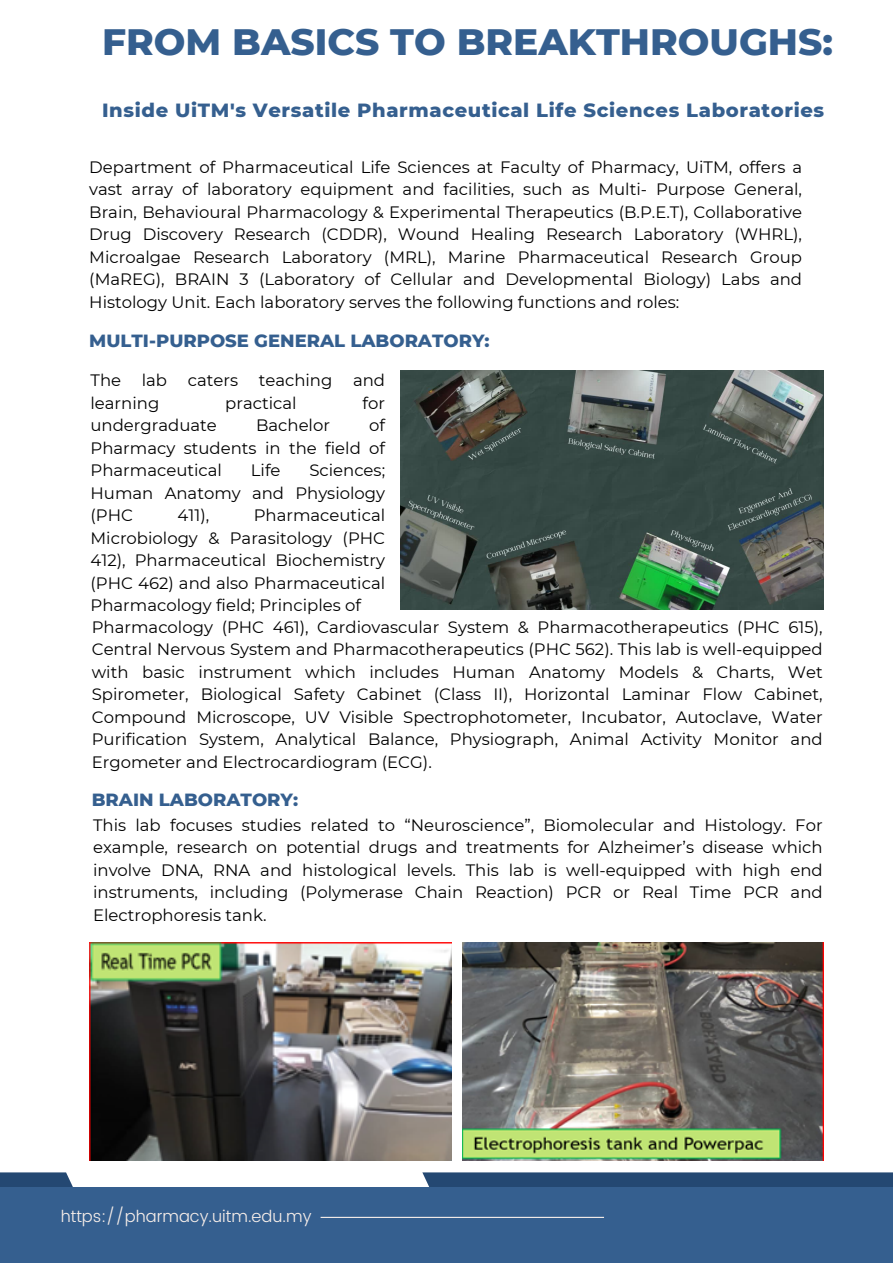
<style>
.page{position:relative;width:893px;height:1264px;background:#fff}
.page>*{position:absolute;margin:0;border:0;box-sizing:border-box;transform-origin:0 0}
.t1{font:800 37.5px "Montserrat";color:#355f8f}
.t2{font:800 19.5px "Montserrat";letter-spacing:.03em;color:#355f8f}
.t3{font:800 18px "Montserrat";color:#355f8f}
.t4{font:16.5px/22.5px "Montserrat";color:#000;text-align:justify}
.t5{font:300 16.5px "Poppins";color:#f8efea}
</style>
<div class="page">
<img style="left:89px;top:942px;width:362px;height:218px">
<img style="left:462px;top:942px;width:361px;height:218px">
<div style="left:422px;top:1172px;width:470px;height:90px;background:#244872"></div>
<svg style="left:0;top:1172px;width:73px;height:15px"></svg>
<div style="left:0;top:1187px;width:892px;height:75px;background:#355f8f"></div>
<hr style="left:320px;top:1216px;width:284px;height:1px;background:#f8efea">
<img style="left:401px;top:371px;width:422px;height:238px">
<p class="t1" style="left:102px;top:19px;width:732px">FROM BASICS TO BREAKTHROUGHS:</p>
<p class="t2" style="left:102px;top:99px;width:723px">Inside UiTM's Versatile Pharmaceutical Life Sciences Laboratories</p>
<p class="t4" style="left:89px;top:156px;width:714px">Department of Pharmaceutical Life Sciences at Faculty of Pharmacy, UiTM, offers a vast array of laboratory equipment and facilities, such as Multi- Purpose General, Brain, Behavioural Pharmacology &amp; Experimental Therapeutics (B.P.E.T), Collaborative Drug Discovery Research (CDDR), Wound Healing Research Laboratory (WHRL), Microalgae Research Laboratory (MRL), Marine Pharmaceutical Research Group (MaREG), BRAIN 3 (Laboratory of Cellular and Developmental Biology) Labs and Histology Unit. Each laboratory serves the following functions and roles:</p>
<p class="t3" style="left:89px;top:329px;width:402px">MULTI-PURPOSE GENERAL LABORATORY:</p>
<p class="t4" style="left:90px;top:369px;width:32px">The</p>
<p class="t4" style="left:142px;top:369px;width:27px">lab</p>
<p class="t4" style="left:188px;top:369px;width:52px">caters</p>
<p class="t4" style="left:259px;top:369px;width:75px">teaching</p>
<p class="t4" style="left:353px;top:369px;width:34px">and</p>
<p class="t4" style="left:90px;top:391px;width:70px">learning</p>
<p class="t4" style="left:225px;top:391px;width:73px">practical</p>
<p class="t4" style="left:362px;top:391px;width:24px">for</p>
<p class="t4" style="left:90px;top:414px;width:128px">undergraduate</p>
<p class="t4" style="left:256px;top:414px;width:75px">Bachelor</p>
<p class="t4" style="left:90px;top:414px;width:296px;text-indent:279px">of Pharmacy students in the field of Pharmaceutical</p>
<p class="t4" style="left:251px;top:459px;width:31px">Life</p>
<p class="t4" style="left:90px;top:459px;width:296px;text-indent:219px">Sciences; Human Anatomy and Physiology (PHC</p>
<p class="t4" style="left:90px;top:504px;width:296px;text-indent:163px">Pharmaceutical Microbiology &amp; Parasitology (PHC 412), Pharmaceutical Biochemistry (PHC 462) and also Pharmaceutical Pharmacology field; Principles of</p>
<p class="t4" style="left:177px;top:504px;width:33px">411),</p>
<p class="t4" style="left:92px;top:615px;width:732px">Pharmacology (PHC 461), Cardiovascular System &amp; Pharmacotherapeutics (PHC 615), Central Nervous System and Pharmacotherapeutics (PHC 562). This lab is well-equipped with basic instrument which includes Human Anatomy Models &amp; Charts, Wet Spirometer, Biological Safety Cabinet (Class II), Horizontal Laminar Flow Cabinet, Compound Microscope, UV Visible Spectrophotometer, Incubator, Autoclave, Water Purification System, Analytical Balance, Physiograph, Animal Activity Monitor and Ergometer and Electrocardiogram (ECG).</p>
<p class="t3" style="left:92px;top:788px;width:208px">BRAIN LABORATORY:</p>
<p class="t4" style="left:93px;top:813px;width:731px">This lab focuses studies related to “Neuroscience”, Biomolecular and Histology. For example, research on potential drugs and treatments for Alzheimer’s disease which involve DNA, RNA and histological levels. This lab is well-equipped with high end instruments, including (Polymerase Chain Reaction) PCR or Real Time PCR and Electrophoresis tank.</p>
<p class="t5" style="left:61px;top:1207px;width:252px">https://pharmacy.uitm.edu.my</p>
</div>
